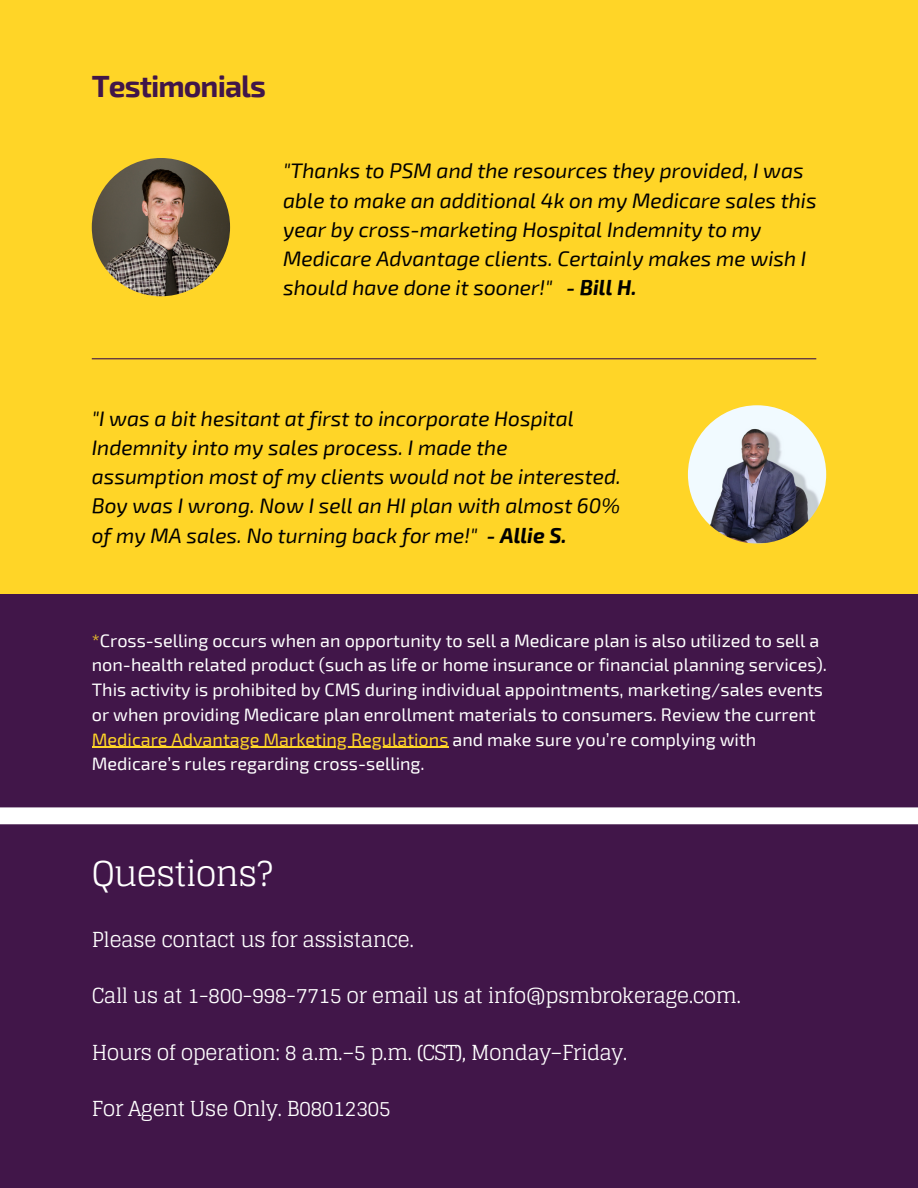
<style>
.page{position:relative;width:918px;height:1188px;background:#ffd527}
.page>*{position:absolute;margin:0;border:0;box-sizing:border-box;transform-origin:0 0}
.t1{font:34.2px "Glegoo";letter-spacing:-.03em;color:#fff}
.t2{font:700 30px "Exo 2";letter-spacing:-.03em;color:#411649}
.t3{font:italic 21px/29.2px "Exo 2";color:#000}
.t4{font:20.7px "Glegoo";letter-spacing:-.03em;color:#fff}
.t5{font:18px/24.8px "Exo 2";color:#fff}
.s1{font-weight:700}
.s2{color:#ffd527}
</style>
<div class="page">
<div style="left:0;top:594px;width:918px;height:594px;background:#411649"></div>
<div style="left:0;top:807px;width:918px;height:17px;background:#fff"></div>
<img style="left:92px;top:158px;width:138px;height:138px;border-radius:50%">
<img style="left:688px;top:405px;width:138px;height:139px;border-radius:50%">
<hr style="left:92px;top:358px;width:724px;height:1px;background:#411649">
<hr style="left:92px;top:747px;width:356px;height:1px;background:#ffd527">
<p class="t2" style="left:92px;top:67px;width:176px">Testimonials</p>
<p class="t3" style="left:283px;top:155px;width:535px">"Thanks to PSM and the resources they provided, I was able to make an additional 4k on my Medicare sales this year by cross-marketing Hospital Indemnity to my Medicare Advantage clients. Certainly makes me wish I should have done it sooner!" <span class="s1">- Bill H.</span></p>
<p class="t3" style="left:92px;top:403px;width:531px">"I was a bit hesitant at first to incorporate Hospital Indemnity into my sales process. I made the assumption most of my clients would not be interested.<br>Boy was I wrong. Now I sell an HI plan with almost 60% of my MA sales. No turning back for me!" <span class="s1">- Allie S.</span></p>
<p class="t5" style="left:92px;top:627px;width:737px"><span class="s2">*</span>Cross-selling occurs when an opportunity to sell a Medicare plan is also utilized to sell a non-health related product (such as life or home insurance or financial planning services).<br>This activity is prohibited by CMS during individual appointments, marketing/sales events or when providing Medicare plan enrollment materials to consumers. Review the current <span class="s2">Medicare Advantage Marketing Regulations</span> and make sure you’re complying with Medicare’s rules regarding cross-selling.</p>
<p class="t1" style="left:92px;top:855px;width:183px">Questions?</p>
<p class="t4" style="left:92px;top:928px;width:324px">Please contact us for assistance.</p>
<p class="t4" style="left:92px;top:984px;width:651px">Call us at 1-800-998-7715 or email us at info@psmbrokerage.com.</p>
<p class="t4" style="left:92px;top:1040px;width:537px">Hours of operation: 8 a.m.–5 p.m. (CST), Monday–Friday.</p>
<p class="t4" style="left:92px;top:1097px;width:301px">For Agent Use Only. B08012305</p>
</div>
